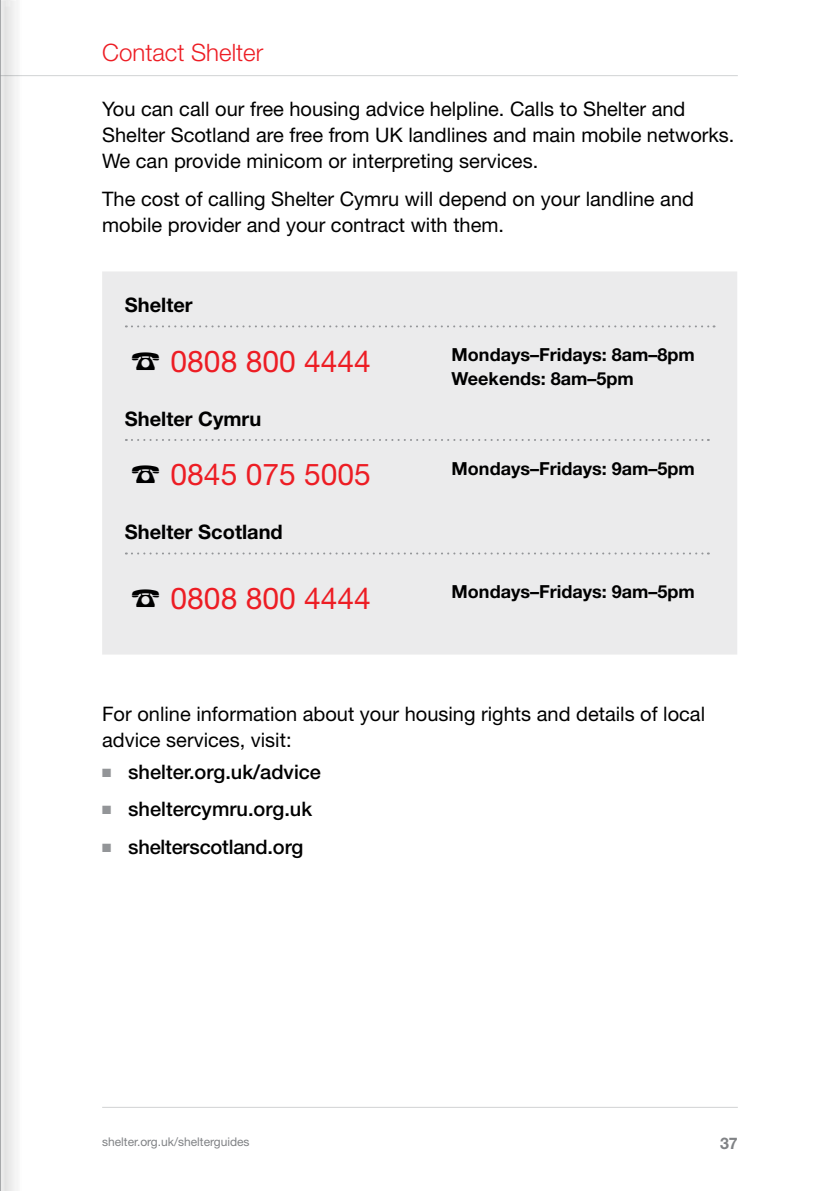
<style>
.page{position:relative;width:840px;height:1191px;background:#fff}
.page>*{position:absolute;margin:0;border:0;box-sizing:border-box;transform-origin:0 0}
.t1{font:30px "Helvetica Neue LT Pro";color:#ed1d24}
.t2{font:300 24px "Helvetica Neue LT Pro";color:#ed1d24}
.t3{font:20px/26px "Helvetica Neue LT Pro";color:#000}
.t4{font:500 20px "Helvetica Neue LT Pro";color:#000}
.t5{font:700 20px "Helvetica Neue LT Pro";color:#000}
.t6{font:700 18px/24px "Helvetica Neue LT Pro";color:#000}
.t7{font:700 16px "Helvetica Neue LT Pro";color:#808285}
.t8{font:12px "Helvetica Neue LT Pro";color:#808285}
.s1{color:#939598}
</style>
<div class="page">
<hr style="left:102px;top:1106px;width:635px;height:1px;background:#d1d3d4">
<hr style="left:0;top:75px;width:737px;height:1px;background:#d1d3d4">
<div style="left:102px;top:271px;width:634px;height:383px;background:#ebebec"></div>
<svg style="left:126px;top:325px;width:588px;height:2px"></svg>
<svg style="left:126px;top:439px;width:582px;height:2px"></svg>
<svg style="left:126px;top:552px;width:582px;height:2px"></svg>
<svg style="left:1px;top:0;width:19px;height:1191px;fill:#ebebeb"></svg>
<hr style="left:0;top:0;width:1px;height:1191px;background:#939598">
<svg style="left:132px;top:352px;width:27px;height:18px"></svg>
<svg style="left:132px;top:465px;width:27px;height:18px"></svg>
<svg style="left:132px;top:589px;width:27px;height:18px"></svg>
<p class="t2" style="left:102px;top:38px;width:162px">Contact Shelter</p>
<p class="t3" style="left:102px;top:96px;width:633px">You can call our free housing advice helpline. Calls to Shelter and<br>Shelter Scotland are free from UK landlines and main mobile networks.<br>We can provide minicom or interpreting services.</p>
<p class="t3" style="left:102px;top:185px;width:593px">The cost of calling Shelter Cymru will depend on your landline and mobile provider and your contract with them.</p>
<p class="t5" style="left:125px;top:293px;width:69px">Shelter</p>
<h1 class="t1" style="left:170px;top:342px;width:202px">0808 800 4444</h1>
<p class="t6" style="left:451px;top:342px;width:244px">Mondays–Fridays: 8am–8pm<br>Weekends: 8am–5pm</p>
<p class="t5" style="left:125px;top:406px;width:138px">Shelter Cymru</p>
<h1 class="t1" style="left:170px;top:456px;width:202px">0845 075 5005</h1>
<p class="t6" style="left:451px;top:455px;width:244px">Mondays–Fridays: 9am–5pm</p>
<p class="t5" style="left:125px;top:520px;width:159px">Shelter Scotland</p>
<h1 class="t1" style="left:170px;top:579px;width:202px">0808 800 4444</h1>
<p class="t6" style="left:451px;top:579px;width:244px">Mondays–Fridays: 9am–5pm</p>
<p class="t3" style="left:102px;top:700px;width:604px">For online information about your housing rights and details of local advice services, visit:</p>
<p class="t4" style="left:102px;top:760px;width:220px"><span class="s1">■</span> shelter.org.uk/advice</p>
<p class="t4" style="left:102px;top:797px;width:211px"><span class="s1">■</span> sheltercymru.org.uk</p>
<p class="t4" style="left:102px;top:834px;width:202px"><span class="s1">■</span> shelterscotland.org</p>
<p class="t8" style="left:102px;top:1134px;width:149px">shelter.org.uk/shelterguides</p>
<p class="t7" style="left:719px;top:1133px;width:19px">37</p>
</div>
